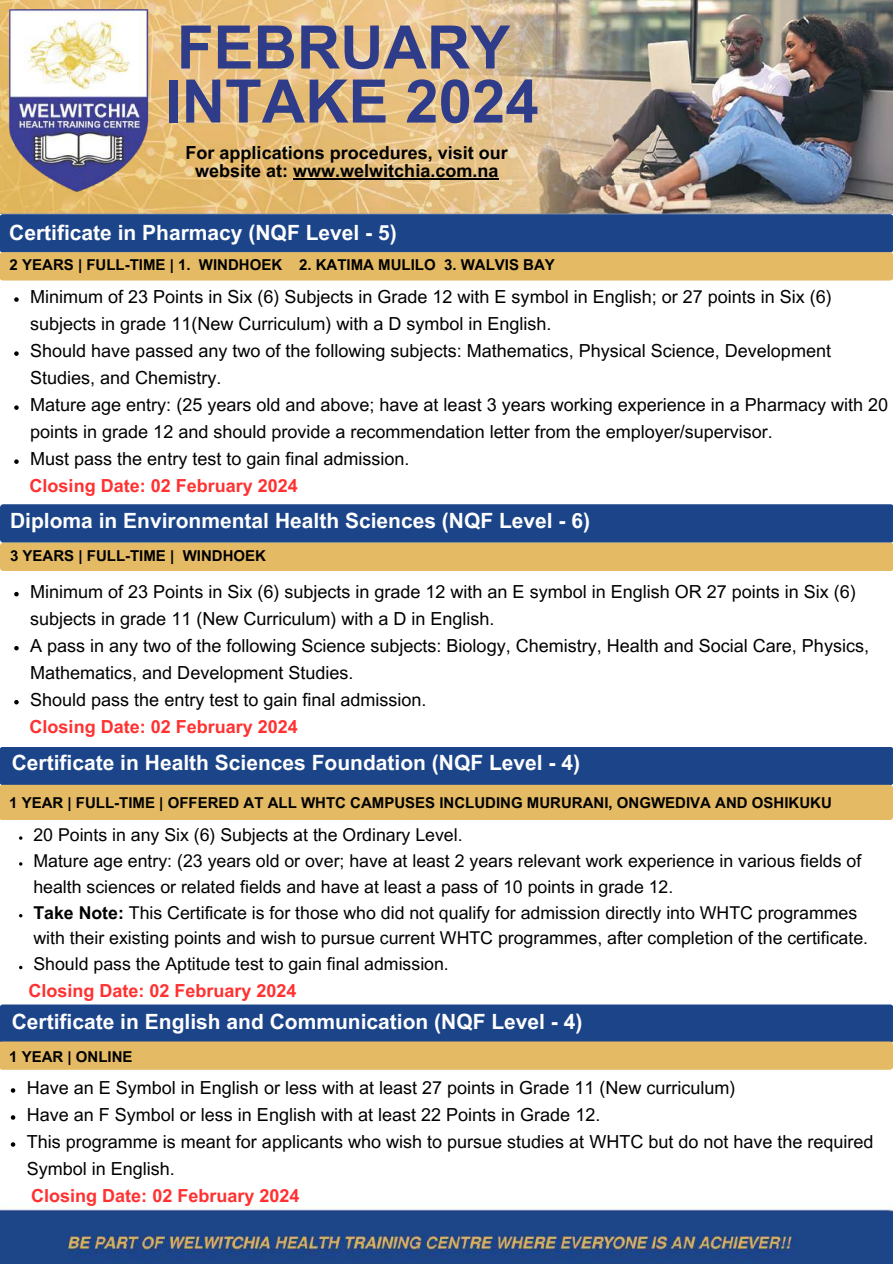
<style>
.page{position:relative;width:893px;height:1264px;background:#fff}
.page>*{position:absolute;margin:0;border:0;box-sizing:border-box;transform-origin:0 0}
.t1{font:700 60px/54px "Arial MT Pro";color:#2e3c8a}
.t2{font:700 21px "Arial MT Pro";color:#fff}
.t3{font:18px/27px "Arial MT Pro";color:#000}
.t4{font:700 18px "Arial MT Pro";color:#ff3131}
.t5{font:700 18px/18px "Arial MT Pro";color:#000;text-align:center}
.t6{font:17.7px/25.8px "Arial MT Pro";color:#000}
.t7{font:700 15px "Arial MT Pro";color:#000}
.s1{font-weight:700}
</style>
<div class="page">
<div style="left:0;top:214px;width:892px;height:38px;background:#1b4489;border-radius:3px"></div>
<img style="left:0;top:0;width:892px;height:214px">
<svg style="left:14px;top:297px;width:5px;height:5px"></svg>
<svg style="left:14px;top:351px;width:5px;height:5px"></svg>
<svg style="left:14px;top:405px;width:5px;height:5px"></svg>
<svg style="left:14px;top:459px;width:5px;height:5px"></svg>
<div style="left:0;top:252px;width:892px;height:28px;background:#e4ba64;border-radius:3px"></div>
<div style="left:0;top:504px;width:892px;height:38px;background:#1b4489;border-radius:3px"></div>
<div style="left:0;top:542px;width:892px;height:29px;background:#e4ba64;border-radius:3px"></div>
<div style="left:0;top:746px;width:892px;height:39px;background:#1b4489;border-radius:3px"></div>
<div style="left:0;top:784px;width:892px;height:36px;background:#e4ba64;border-radius:3px"></div>
<div style="left:0;top:1004px;width:892px;height:38px;background:#1b4489;border-radius:3px"></div>
<div style="left:0;top:1041px;width:892px;height:28px;background:#e4ba64;border-radius:3px"></div>
<img style="left:0;top:1209px;width:892px;height:54px">
<img style="left:1px;top:0;width:154px;height:210px">
<svg style="left:14px;top:592px;width:5px;height:4px"></svg>
<svg style="left:14px;top:646px;width:5px;height:4px"></svg>
<svg style="left:14px;top:700px;width:5px;height:4px"></svg>
<svg style="left:11px;top:1088px;width:4px;height:4px"></svg>
<svg style="left:11px;top:1115px;width:4px;height:4px"></svg>
<svg style="left:11px;top:1142px;width:4px;height:4px"></svg>
<hr style="left:293px;top:178px;width:205px;height:1px;background:#000">
<h1 class="t1" style="left:165px;top:28px;width:375px">FEBRUARY<br>INTAKE 2024</h1>
<p class="t5" style="left:185px;top:146px;width:324px">For applications procedures, visit our website at: www.welwitchia.com.na</p>
<p class="t2" style="left:9px;top:224px;width:389px">Certificate in Pharmacy (NQF Level - 5)</p>
<p class="t7" style="left:10px;top:259px;width:546px">2 YEARS | FULL-TIME | 1. WINDHOEK 2. KATIMA MULILO 3. WALVIS BAY</p>
<p class="t3" style="left:30px;top:285px;width:859px">Minimum of 23 Points in Six (6) Subjects in Grade 12 with E symbol in English; or 27 points in Six (6) subjects in grade 11(New Curriculum) with a D symbol in English.<br>Should have passed any two of the following subjects: Mathematics, Physical Science, Development Studies, and Chemistry.<br>Mature age entry: (25 years old and above; have at least 3 years working experience in a Pharmacy with 20 points in grade 12 and should provide a recommendation letter from the employer/supervisor.<br>Must pass the entry test to gain final admission.</p>
<p class="t4" style="left:30px;top:479px;width:270px">Closing Date: 02 February 2024</p>
<p class="t2" style="left:10px;top:512px;width:581px">Diploma in Environmental Health Sciences (NQF Level - 6)</p>
<p class="t7" style="left:10px;top:549px;width:257px">3 YEARS | FULL-TIME | WINDHOEK</p>
<p class="t3" style="left:30px;top:580px;width:840px">Minimum of 23 Points in Six (6) subjects in grade 12 with an E symbol in English OR 27 points in Six (6) subjects in grade 11 (New Curriculum) with a D in English.<br>A pass in any two of the following Science subjects: Biology, Chemistry, Health and Social Care, Physics, Mathematics, and Development Studies.<br>Should pass the entry test to gain final admission.</p>
<p class="t4" style="left:30px;top:719px;width:270px">Closing Date: 02 February 2024</p>
<p class="t2" style="left:12px;top:754px;width:569px">Certificate in Health Sciences Foundation (NQF Level - 4)</p>
<p class="t7" style="left:9px;top:797px;width:824px">1 YEAR | FULL-TIME | OFFERED AT ALL WHTC CAMPUSES INCLUDING MURURANI, ONGWEDIVA AND OSHIKUKU</p>
<p class="t6" style="left:33px;top:824px;width:836px">20 Points in any Six (6) Subjects at the Ordinary Level.<br>Mature age entry: (23 years old or over; have at least 2 years relevant work experience in various fields of health sciences or related fields and have at least a pass of 10 points in grade 12.<br><span class="s1">Take Note:</span> This Certificate is for those who did not qualify for admission directly into WHTC programmes with their existing points and wish to pursue current WHTC programmes, after completion of the certificate.<br>Should pass the Aptitude test to gain final admission.</p>
<p class="t4" style="left:28px;top:984px;width:270px">Closing Date: 02 February 2024</p>
<p class="t2" style="left:12px;top:1014px;width:572px">Certificate in English and Communication (NQF Level - 4)</p>
<p class="t7" style="left:9px;top:1050px;width:125px">1 YEAR | ONLINE</p>
<p class="t3" style="left:27px;top:1076px;width:848px">Have an E Symbol in English or less with at least 27 points in Grade 11 (New curriculum)<br>Have an F Symbol or less in English with at least 22 Points in Grade 12.<br>This programme is meant for applicants who wish to pursue studies at WHTC but do not have the required Symbol in English.</p>
<p class="t4" style="left:31px;top:1188px;width:270px">Closing Date: 02 February 2024</p>
</div>
